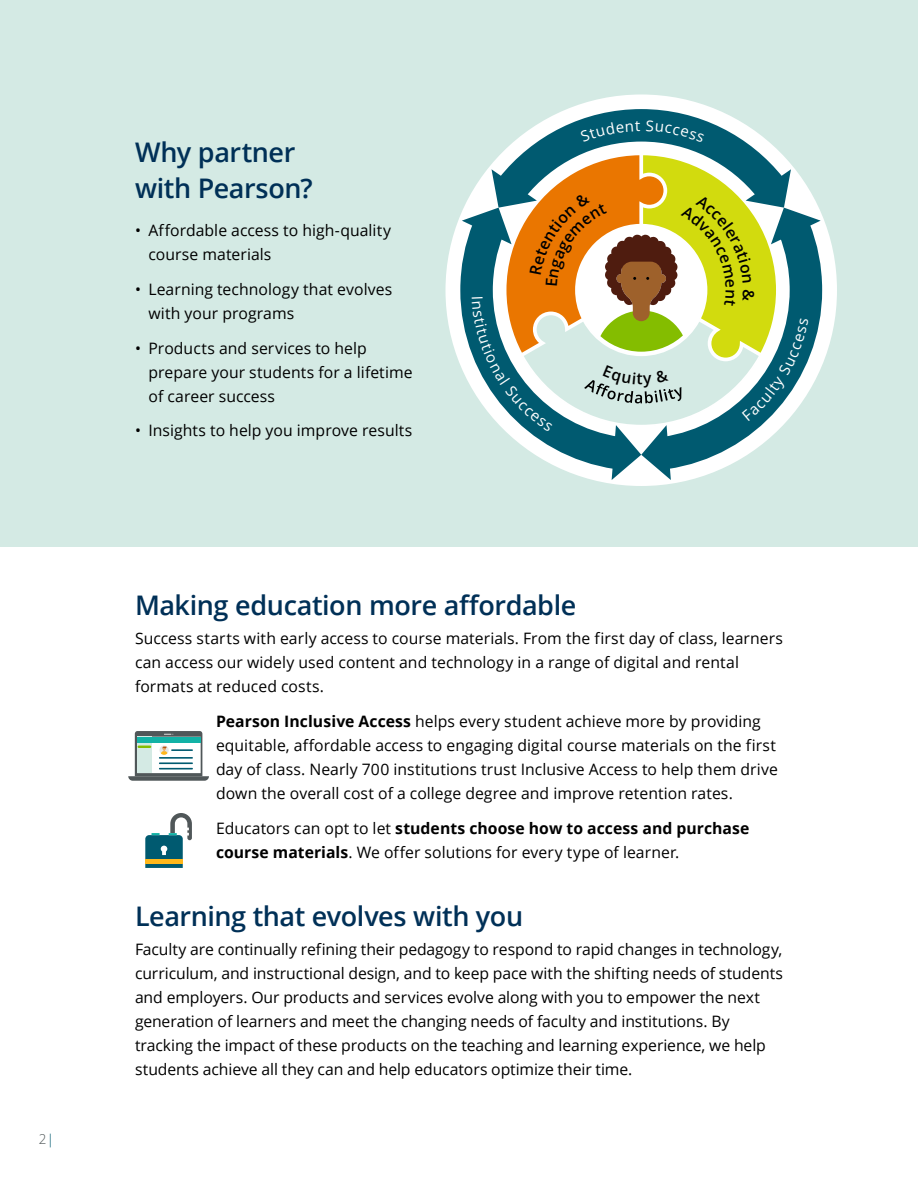
<style>
.page{position:relative;width:918px;height:1188px;background:#fff}
.page>*{position:absolute;margin:0;border:0;box-sizing:border-box;transform-origin:0 0}
.t1{font:600 27px/36px "Open Sans";letter-spacing:-.015em;color:#003057}
.t2{font:15.75px/24px "Open Sans";color:#000}
.t3{font:300 13.5px "Open Sans";color:#505759}
.s1{color:#005a70}
.s2{color:#fff}
.s3{font-weight:700}
</style>
<div class="page">
<div style="left:0;top:0;width:918px;height:547px;background:#d4eae4"></div>
<svg style="left:145px;top:813px;width:47px;height:55px"></svg>
<svg style="left:128px;top:731px;width:81px;height:50px"></svg>
<hr style="left:159px;top:762px;width:34px;height:2px;background:#005a70">
<hr style="left:159px;top:768px;width:34px;height:2px;background:#005a70">
<hr style="left:159px;top:757px;width:34px;height:2px;background:#005a70">
<hr style="left:171px;top:749px;width:22px;height:2px;background:#005a70">
<svg style="left:445px;top:212px;width:183px;height:274px"></svg>
<svg style="left:628px;top:213px;width:209px;height:273px"></svg>
<svg style="left:502px;top:94px;width:279px;height:59px"></svg>
<svg style="left:580px;top:121px;width:60px;height:21px"></svg>
<svg style="left:646px;top:120px;width:58px;height:23px"></svg>
<svg style="left:462px;top:153px;width:359px;height:327px"></svg>
<p class="t3" style="left:39px;top:1130px;width:17px">2<span class="s1">|</span></p>
<h1 class="t1" style="left:135px;top:134px;width:179px">Why partner with Pearson?</h1>
<p class="t2" style="left:148px;top:218px;width:244px;text-indent:-13px">• Affordable access to high-quality course materials</p>
<p class="t2" style="left:148px;top:277px;width:245px;text-indent:-13px">• Learning technology that evolves with your programs</p>
<p class="t2" style="left:148px;top:335px;width:266px;text-indent:-13px">• Products and services to help prepare your students for a lifetime of career success</p>
<p class="t2" style="left:135px;top:418px;width:279px">• Insights to help you improve results</p>
<h1 class="t1" style="left:135px;top:586px;width:443px">Making education more affordable</h1>
<p class="t2" style="left:135px;top:626px;width:650px">Success starts with early access to course materials. From the first day of class, learners can access our widely used content and technology in a range of digital and rental formats at reduced costs.</p>
<p class="t2" style="left:216px;top:709px;width:564px;text-indent:-13px"><span class="s2">•</span> <span class="s3">Pearson Inclusive Access</span> helps every student achieve more by providing equitable, affordable access to engaging digital course materials on the first day of class. Nearly 700 institutions trust Inclusive Access to help them drive down the overall cost of a college degree and improve retention rates.</p>
<p class="t2" style="left:216px;top:816px;width:535px;text-indent:-13px"><span class="s2">•</span> Educators can opt to let <span class="s3">students choose how to access and purchase course materials</span>. We offer solutions for every type of learner.</p>
<h1 class="t1" style="left:135px;top:898px;width:390px">Learning that evolves with you</h1>
<p class="t2" style="left:135px;top:937px;width:650px">Faculty are continually refining their pedagogy to respond to rapid changes in technology, curriculum, and instructional design, and to keep pace with the shifting needs of students and employers. Our products and services evolve along with you to empower the next generation of learners and meet the changing needs of faculty and institutions. By tracking the impact of these products on the teaching and learning experience, we help students achieve all they can and help educators optimize their time.</p>
</div>
